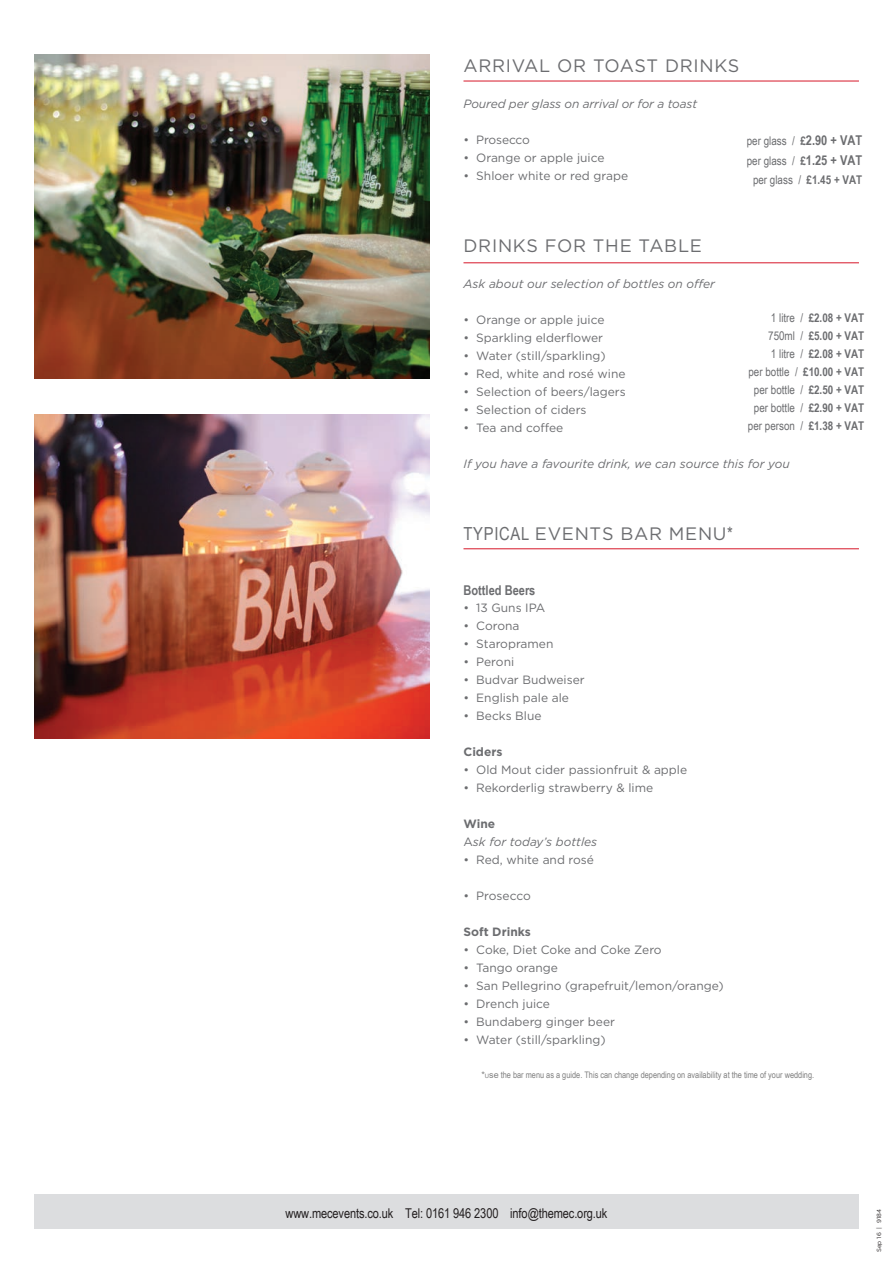
<style>
.page{position:relative;width:893px;height:1263px;background:#fff}
.page>*{position:absolute;margin:0;border:0;box-sizing:border-box;transform-origin:0 0}
.t1{font:18px "Gotham";letter-spacing:.04em;color:#6c6d70}
.t2{font:13.5px "Arial Narrow";letter-spacing:-.01em;color:#231f20}
.t3{font:700 13.5px "Arial Narrow";color:#6c6d70}
.t4{font:12px "Gotham";color:#6c6d70}
.t5{font:italic 12px/18px "Gotham";color:#6c6d70}
.t6{font:700 12px/17.9px "Arial Narrow";color:#6c6d70;text-align:right}
.t7{font:12px/20px "Arial Narrow";color:#6c6d70}
.t8{font:700 12px "Gotham";color:#6c6d70}
.t9{font:9px "Arial Narrow";color:#808080}
.t10{font:6px "Gotham";letter-spacing:.02em;color:#231f20}
.s1{font-weight:700}
.s2{font-weight:700;font-size:13.5px}
.s3{font-weight:400}
.s4{font-family:"Arial Narrow"}
.s5{font-weight:700;font-style:normal}
.s6{font-style:normal}
.s7{font-family:"Arial"}
.s8{font-family:"Arial";font-size:6px}
</style>
<div class="page">
<div style="left:34px;top:1195px;width:825px;height:34px;background:#dcdddf"></div>
<hr style="left:463px;top:81px;width:396px;height:1px;background:#d71729">
<hr style="left:463px;top:263px;width:396px;height:1px;background:#d71729">
<img style="left:34px;top:54px;width:395px;height:324px">
<hr style="left:463px;top:548px;width:396px;height:1px;background:#d71729">
<img style="left:34px;top:414px;width:395px;height:324px">
<h1 class="t1" style="left:463px;top:54px;width:277px">ARRIVAL OR TOAST DRINKS</h1>
<p class="t5" style="left:463px;top:95px;width:235px">Poured per glass on arrival or for a toast</p>
<p class="t4" style="left:463px;top:132px;width:68px">• Prosecco</p>
<p class="t4" style="left:463px;top:150px;width:142px">• Orange or apple juice</p>
<p class="t4" style="left:463px;top:168px;width:166px">• Shloer white or red grape</p>
<p class="t7" style="left:747px;top:131px;width:117px">per glass / <span class="s1">£</span><span class="s2">2.90 + VAT </span>per glass / <span class="s1">£</span><span class="s2">1.25 + VAT</span></p>
<p class="t7" style="left:753px;top:169px;width:111px">per glass / <span class="s1">£1.45 + VAT</span></p>
<h1 class="t1" style="left:463px;top:234px;width:240px">DRINKS FOR THE TABLE</h1>
<p class="t5" style="left:463px;top:275px;width:253px">Ask about our selection of bottles on offer</p>
<p class="t4" style="left:463px;top:312px;width:142px">• Orange or apple juice</p>
<p class="t4" style="left:463px;top:330px;width:141px">• Sparkling elderflower</p>
<p class="t4" style="left:463px;top:348px;width:144px">• Water (still/sparkling)</p>
<p class="t4" style="left:463px;top:366px;width:164px">• Red, white and rosé wine</p>
<p class="t4" style="left:463px;top:384px;width:164px">• Selection of beers/lagers</p>
<p class="t4" style="left:463px;top:402px;width:125px">• Selection of ciders</p>
<p class="t4" style="left:463px;top:420px;width:101px">• Tea and coffee</p>
<p class="t6" style="left:748px;top:308px;width:118px"><span class="s3">1 litre /</span> £2.08 + VAT<br><span class="s3">750ml /</span> £5.00 + VAT<br><span class="s3">1 litre /</span> £2.08 + VAT<br><span class="s3">per bottle /</span> £10.00 + VAT <span class="s3">per bottle /</span> £2.50 + VAT <span class="s3">per bottle /</span> £2.90 + VAT <span class="s3">per person /</span> £1.38 + VAT</p>
<p class="t5" style="left:463px;top:455px;width:328px">If you have a favourite drink, we can source this for you</p>
<h1 class="t1" style="left:463px;top:522px;width:271px"><span class="s4">TYPICAL</span> EVENTS BAR MENU<span class="s4">*</span></h1>
<p class="t3" style="left:463px;top:580px;width:73px">Bottled Beers</p>
<p class="t4" style="left:463px;top:600px;width:83px">• 13 Guns IPA</p>
<p class="t4" style="left:463px;top:618px;width:57px">• Corona</p>
<p class="t4" style="left:463px;top:636px;width:91px">• Staropramen</p>
<p class="t4" style="left:463px;top:654px;width:52px">• Peroni</p>
<p class="t4" style="left:463px;top:672px;width:123px">• Budvar Budweiser</p>
<p class="t4" style="left:463px;top:690px;width:107px">• English pale ale</p>
<p class="t4" style="left:463px;top:708px;width:80px">• Becks Blue</p>
<p class="t8" style="left:463px;top:744px;width:40px">Ciders</p>
<p class="t4" style="left:463px;top:762px;width:225px">• Old Mout cider passionfruit &amp; apple</p>
<p class="t4" style="left:463px;top:780px;width:191px">• Rekorderlig strawberry &amp; lime</p>
<p class="t5" style="left:463px;top:815px;width:135px"><span class="s5">Wine<br></span><span class="s6">A</span>sk for today’s bottles</p>
<p class="t4" style="left:463px;top:852px;width:132px">• Red, white and rosé</p>
<p class="t4" style="left:463px;top:888px;width:69px">• Prosecco</p>
<p class="t8" style="left:463px;top:924px;width:69px">Soft Drinks</p>
<p class="t4" style="left:463px;top:942px;width:200px">• Coke, Diet Coke and Coke Zero</p>
<p class="t4" style="left:463px;top:960px;width:96px">• Tango orange</p>
<p class="t4" style="left:463px;top:978px;width:262px">• San Pellegrino (grapefruit/lemon/orange)</p>
<p class="t4" style="left:463px;top:996px;width:88px">• Drench juice</p>
<p class="t4" style="left:463px;top:1014px;width:153px">• Bundaberg ginger beer</p>
<p class="t4" style="left:463px;top:1032px;width:144px">• Water (still/sparkling)</p>
<p class="t9" style="left:481px;top:1068px;width:334px"><span class="s7">*</span><span class="s8">U</span><span class="s7">se</span> the bar menu as a guide. This can change depending on availability at the time of your wedding.</p>
<p class="t2" style="left:285px;top:1203px;width:323px">www.mecevents.co.uk Tel: 0161 946 2300 info@themec.org.uk</p>
<p class="t10" style="left:875px;top:1252px;width:45px;rotate:-90deg">Sep 16 | 9184</p>
</div>
